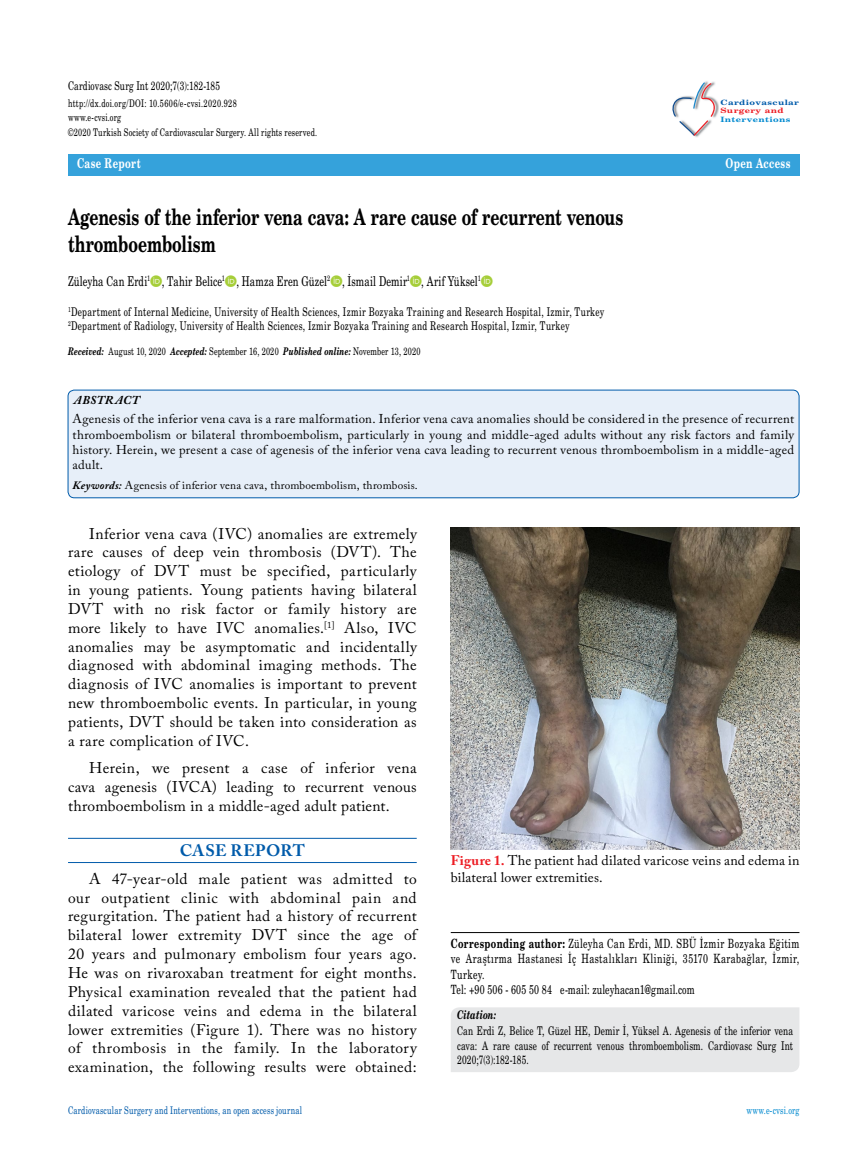
<style>
.page{position:relative;width:859px;height:1170px;background:#fff}
.page>*{position:absolute;margin:0;border:0;box-sizing:border-box;transform-origin:0 0}
.t1{font:22.5px/27px "Madison Bold Tr";letter-spacing:-.005em;color:#000}
.t2{font:700 16.5px "Adobe Caslon Pro";letter-spacing:.02em;color:#005baa}
.t3{font:15.45px/18.9px "Adobe Caslon Pro";letter-spacing:.02em;color:#000;text-align:justify}
.t4{font:13.95px/16.8px "Adobe Caslon Pro";letter-spacing:.01em;color:#000}
.t5{font:13.5px "Madison Tr";letter-spacing:.01em;color:#000}
.t6{font:13.5px "Madison Bold Tr";letter-spacing:.025em;color:#fff}
.t7{font:12.75px/15.3px "Adobe Caslon Pro";letter-spacing:.02em;color:#000;text-align:justify}
.t8{font:12.75px/15.3px "Madison Tr";letter-spacing:.03em;color:#000}
.t9{font:12px/14.4px "Madison Tr";letter-spacing:.02em;color:#000}
.t10{font:12px "Madison Bold Italic Tr";letter-spacing:.005em;color:#000}
.t11{font:italic 700 12px "Adobe Caslon Pro";letter-spacing:.04em;color:#000}
.t12{font:11.25px "Adobe Caslon Pro";letter-spacing:.015em;color:#000}
.t13{font:10.5px/14.7px "Madison Tr";letter-spacing:.02em;color:#000}
.t14{font:10.5px "Madison Tr";letter-spacing:.015em;color:#005baa}
.t15{font:10.5px "Madison Tr";letter-spacing:.015em;color:#0089cf}
.t16{font:7.35px "Madison Bold Tr";letter-spacing:.03em;color:#005baa;scale:1.8 1}
.t17{font:7.35px "Madison Bold Tr";letter-spacing:.03em;color:#0089cf;scale:1.8 1}
.t18{font:7.35px "Madison Bold Tr";letter-spacing:.03em;color:#ed1d24;scale:1.8 1}
.s1{font-family:"Madison Bold Italic Tr"}
.s2{font-weight:700;font-style:italic}
.s3{font-weight:700;color:#ed1d24}
.s4{font-family:"Madison Bold Tr"}
</style>
<div class="page">
<img style="left:694px;top:81px;width:25px;height:56px">
<svg style="left:672px;top:82px;width:44px;height:54px"></svg>
<div style="left:68px;top:154px;width:731px;height:22px;background:#35a2db"></div>
<hr style="left:451px;top:932px;width:348px;height:1px;background:#000">
<div style="left:68px;top:390px;width:731px;height:108px;background:#e7eff9;border-radius:6px"></div>
<div style="left:68px;top:390px;width:731px;height:108px;border:1px solid #005baa;border-radius:6px"></div>
<hr style="left:68px;top:838px;width:349px;height:1px;background:#005baa">
<hr style="left:68px;top:862px;width:349px;height:1px;background:#005baa">
<div style="left:451px;top:1007px;width:348px;height:64px;background:#e6e7e8"></div>
<img style="left:451px;top:527px;width:348px;height:322px">
<p class="t9" style="left:68px;top:78px;width:154px">Cardiovasc Surg Int 2020;7(3):182-185</p>
<p class="t13" style="left:68px;top:95px;width:251px">http://dx.doi.org/DOI: 10.5606/e-cvsi.2020.928<br>www.e-cvsi.org<br>©2020 Turkish Society of Cardiovascular Surgery. All rights reserved.</p>
<p class="t16" style="left:720px;top:97px;width:45px">Cardiovascular</p>
<p class="t18" style="left:720px;top:106px;width:37px">Surgery and</p>
<p class="t17" style="left:720px;top:115px;width:40px">Interventions</p>
<p class="t6" style="left:77px;top:155px;width:65px">Case Report</p>
<p class="t6" style="left:725px;top:155px;width:66px">Open Access</p>
<h1 class="t1" style="left:68px;top:202px;width:557px">Agenesis of the inferior vena cava: A rare cause of recurrent venous thromboembolism</h1>
<p class="t5" style="left:68px;top:272px;width:414px">Züleyha Can Erdi<sup>1</sup> , Tahir Belice<sup>1</sup> , Hamza Eren Güzel<sup>2</sup> , İsmail Demir<sup>1</sup> , Arif Yüksel<sup>1</sup></p>
<p class="t9" style="left:68px;top:304px;width:538px"><sup>1</sup>Department of Internal Medicine, University of Health Sciences, Izmir Bozyaka Training and Research Hospital, Izmir, Turkey<br><sup>2</sup>Department of Radiology, University of Health Sciences, Izmir Bozyaka Training and Research Hospital, Izmir, Turkey</p>
<p class="t13" style="left:68px;top:343px;width:354px"><span class="s1">Received:</span> August 10, 2020 <span class="s1">Accepted:</span> September 16, 2020 <span class="s1">Published online:</span> November 13, 2020</p>
<p class="t11" style="left:74px;top:393px;width:67px">ABSTRACT</p>
<p class="t7" style="left:72px;top:411px;width:723px">Agenesis of the inferior vena cava is a rare malformation. Inferior vena cava anomalies should be considered in the presence of recurrent thromboembolism or bilateral thromboembolism, particularly in young and middle-aged adults without any risk factors and family history. Herein, we present a case of agenesis of the inferior vena cava leading to recurrent venous thromboembolism in a middle-aged adult.</p>
<p class="t12" style="left:72px;top:479px;width:347px"><span class="s2">Keywords:</span> Agenesis of inferior vena cava, thromboembolism, thrombosis.</p>
<p class="t3" style="left:68px;top:523px;width:350px;text-indent:21px">Inferior vena cava (IVC) anomalies are extremely rare causes of deep vein thrombosis (DVT). The etiology of DVT must be specified, particularly in young patients. Young patients having bilateral DVT with no risk factor or family history are more likely to have IVC anomalies.<sup>[1]</sup> Also, IVC anomalies may be asymptomatic and incidentally diagnosed with abdominal imaging methods. The diagnosis of IVC anomalies is important to prevent new thromboembolic events. In particular, in young patients, DVT should be taken into consideration as a rare complication of IVC.</p>
<p class="t3" style="left:68px;top:758px;width:350px;text-indent:21px">Herein, we present a case of inferior vena cava agenesis (IVCA) leading to recurrent venous thromboembolism in a middle-aged adult patient.</p>
<p class="t2" style="left:180px;top:841px;width:127px">CASE REPORT</p>
<p class="t3" style="left:68px;top:868px;width:350px;text-indent:21px">A 47-year-old male patient was admitted to our outpatient clinic with abdominal pain and regurgitation. The patient had a history of recurrent bilateral lower extremity DVT since the age of 20 years and pulmonary embolism four years ago.<br>He was on rivaroxaban treatment for eight months.<br>Physical examination revealed that the patient had dilated varicose veins and edema in the bilateral lower extremities (Figure 1). There was no history of thrombosis in the family. In the laboratory examination, the following results were obtained:</p>
<p class="t4" style="left:451px;top:851px;width:350px"><span class="s3">Figure 1.</span> The patient had dilated varicose veins and edema in bilateral lower extremities.</p>
<p class="t8" style="left:451px;top:935px;width:350px"><span class="s4">Corresponding author:</span> Züleyha Can Erdi, MD. SBÜ İzmir Bozyaka Eğitim ve Araştırma Hastanesi İç Hastalıkları Kliniği, 35170 Karabağlar, İzmir, Turkey.<br>Tel: +90 506 - 605 50 84 e-mail: zuleyhacan1@gmail.com</p>
<p class="t10" style="left:457px;top:1006px;width:41px">Citation:</p>
<p class="t9" style="left:457px;top:1023px;width:337px;text-align:justify">Can Erdi Z, Belice T, Güzel HE, Demir İ, Yüksel A. Agenesis of the inferior vena cava: A rare cause of recurrent venous thromboembolism. Cardiovasc Surg Int 2020;7(3):182-185.</p>
<p class="t14" style="left:68px;top:1103px;width:235px">Cardiovascular Surgery and Interventions, an open access journal</p>
<p class="t15" style="left:746px;top:1103px;width:55px">www.e-cvsi.org</p>
</div>
